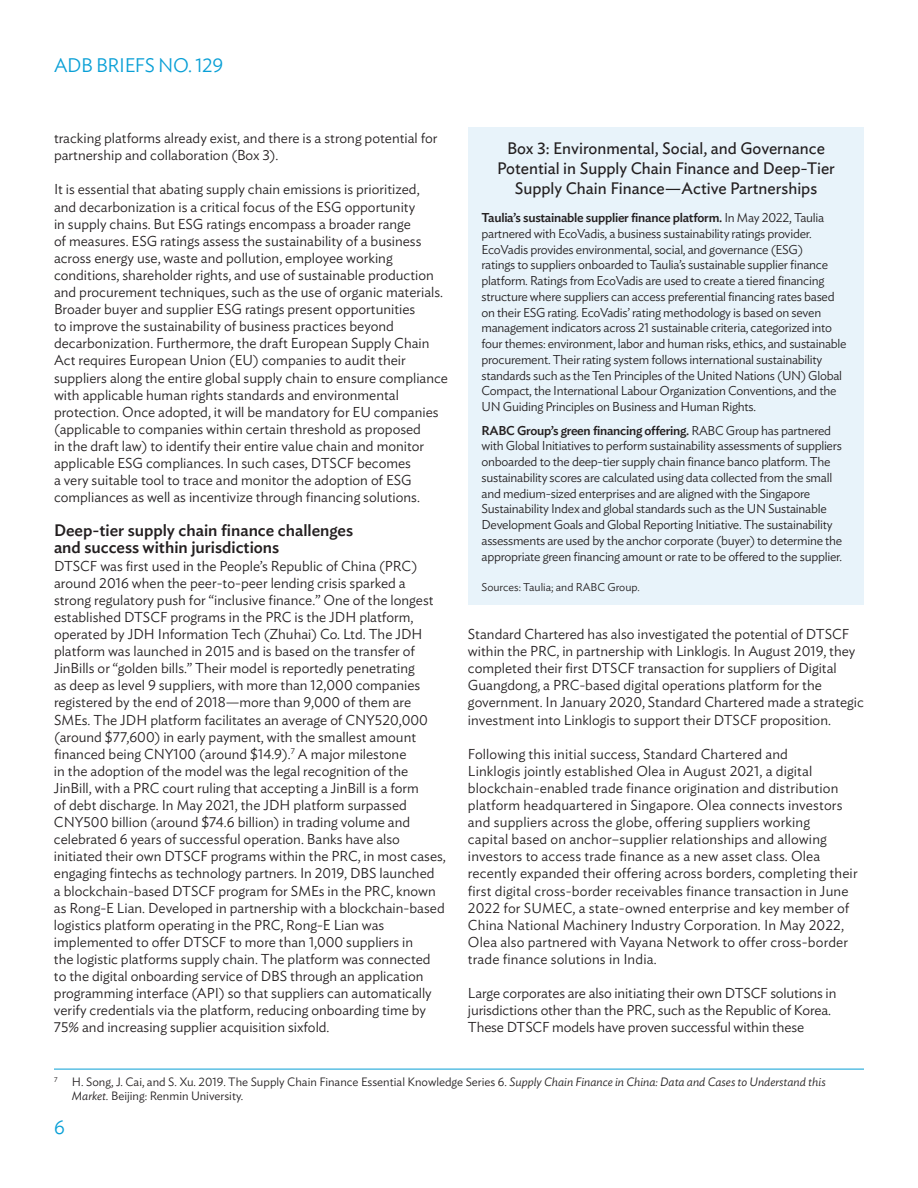
<style>
.page{position:relative;width:918px;height:1188px;background:#fff}
.page>*{position:absolute;margin:0;border:0;box-sizing:border-box;transform-origin:0 0}
.t1{font:300 19.5px "Ideal Sans";letter-spacing:-.02em;color:#089fd6}
.t2{font:16.5px/19.8px "Ideal Sans";color:#231f20;text-align:center}
.t3{font:500 16.5px/17.1px "Ideal Sans";color:#231f20}
.t4{font:300 14.25px/17.1px "Ideal Sans";color:#231f20}
.t5{font:300 12.75px/15.8px "Ideal Sans";letter-spacing:-.02em;color:#231f20}
.t6{font:300 12px/14.4px "Ideal Sans";color:#231f20}
.t7{font:300 11.25px "Ideal Sans";color:#231f20}
.s1{font-weight:500}
.s2{font-style:italic}
</style>
<div class="page">
<div style="left:468px;top:127px;width:396px;height:478px;background:#e8f3fa"></div>
<hr style="left:54px;top:1069px;width:810px;height:1px;background:#089fd6">
<h1 class="t1" style="left:54px;top:50px;width:171px">ADB BRIEFS NO. 129</h1>
<p class="t4" style="left:54px;top:128px;width:385px">tracking platforms already exist, and there is a strong potential for partnership and collaboration (Box 3).</p>
<p class="t4" style="left:54px;top:180px;width:396px">It is essential that abating supply chain emissions is prioritized,<br>and decarbonization is a critical focus of the ESG opportunity<br>in supply chains. But ESG ratings encompass a broader range<br>of measures. ESG ratings assess the sustainability of a business across energy use, waste and pollution, employee working conditions, shareholder rights, and use of sustainable production and procurement techniques, such as the use of organic materials.<br>Broader buyer and supplier ESG ratings present opportunities<br>to improve the sustainability of business practices beyond decarbonization. Furthermore, the draft European Supply Chain Act requires European Union (EU) companies to audit their suppliers along the entire global supply chain to ensure compliance with applicable human rights standards and environmental protection. Once adopted, it will be mandatory for EU companies (applicable to companies within certain threshold as proposed<br>in the draft law) to identify their entire value chain and monitor applicable ESG compliances. In such cases, DTSCF becomes<br>a very suitable tool to trace and monitor the adoption of ESG compliances as well as incentivize through financing solutions.</p>
<p class="t3" style="left:54px;top:521px;width:301px">Deep-tier supply chain finance challenges and success within jurisdictions</p>
<p class="t4" style="left:54px;top:556px;width:393px">DTSCF was first used in the People’s Republic of China (PRC) around 2016 when the peer-to-peer lending crisis sparked a strong regulatory push for “inclusive finance.” One of the longest established DTSCF programs in the PRC is the JDH platform, operated by JDH Information Tech (Zhuhai) Co. Ltd. The JDH platform was launched in 2015 and is based on the transfer of JinBills or “golden bills.” Their model is reportedly penetrating<br>as deep as level 9 suppliers, with more than 12,000 companies registered by the end of 2018—more than 9,000 of them are SMEs. The JDH platform facilitates an average of CNY520,000 (around $77,600) in early payment, with the smallest amount financed being CNY100 (around $14.9).<sup>7</sup> A major milestone<br>in the adoption of the model was the legal recognition of the JinBill, with a PRC court ruling that accepting a JinBill is a form<br>of debt discharge. In May 2021, the JDH platform surpassed CNY500 billion (around $74.6 billion) in trading volume and celebrated 6 years of successful operation. Banks have also initiated their own DTSCF programs within the PRC, in most cases, engaging fintechs as technology partners. In 2019, DBS launched<br>a blockchain-based DTSCF program for SMEs in the PRC, known as Rong-E Lian. Developed in partnership with a blockchain-based logistics platform operating in the PRC, Rong-E Lian was implemented to offer DTSCF to more than 1,000 suppliers in<br>the logistic platforms supply chain. The platform was connected to the digital onboarding service of DBS through an application programming interface (API) so that suppliers can automatically verify credentials via the platform, reducing onboarding time by 75% and increasing supplier acquisition sixfold.</p>
<p class="t2" style="left:497px;top:137px;width:339px">Box 3: Environmental, Social, and Governance<br>Potential in Supply Chain Finance and Deep-Tier<br>Supply Chain Finance—Active Partnerships</p>
<p class="t5" style="left:482px;top:209px;width:367px"><span class="s1">Taulia’s sustainable supplier finance platform.</span> In May 2022, Taulia partnered with EcoVadis, a business sustainability ratings provider.<br>EcoVadis provides environmental, social, and governance (ESG)<br>ratings to suppliers onboarded to Taulia’s sustainable supplier finance platform. Ratings from EcoVadis are used to create a tiered financing structure where suppliers can access preferential financing rates based on their ESG rating. EcoVadis’ rating methodology is based on seven management indicators across 21 sustainable criteria, categorized into four themes: environment, labor and human risks, ethics, and sustainable procurement. Their rating system follows international sustainability standards such as the Ten Principles of the United Nations (UN) Global Compact, the International Labour Organization Conventions, and the UN Guiding Principles on Business and Human Rights.</p>
<p class="t5" style="left:482px;top:421px;width:362px"><span class="s1">RABC Group’s green financing offering.</span> RABC Group has partnered with Global Initiatives to perform sustainability assessments of suppliers onboarded to the deep-tier supply chain finance banco platform. The sustainability scores are calculated using data collected from the small and medium-sized enterprises and are aligned with the Singapore Sustainability Index and global standards such as the UN Sustainable Development Goals and Global Reporting Initiative. The sustainability assessments are used by the anchor corporate (buyer) to determine the appropriate green financing amount or rate to be offered to the supplier.</p>
<p class="t7" style="left:482px;top:579px;width:160px">Sources: Taulia; and RABC Group.</p>
<p class="t4" style="left:468px;top:624px;width:398px">Standard Chartered has also investigated the potential of DTSCF within the PRC, in partnership with Linklogis. In August 2019, they completed their first DTSCF transaction for suppliers of Digital Guangdong, a PRC-based digital operations platform for the government. In January 2020, Standard Chartered made a strategic investment into Linklogis to support their DTSCF proposition.</p>
<p class="t4" style="left:468px;top:744px;width:391px">Following this initial success, Standard Chartered and<br>Linklogis jointly established Olea in August 2021, a digital blockchain-enabled trade finance origination and distribution platform headquartered in Singapore. Olea connects investors and suppliers across the globe, offering suppliers working<br>capital based on anchor–supplier relationships and allowing investors to access trade finance as a new asset class. Olea recently expanded their offering across borders, completing their first digital cross-border receivables finance transaction in June 2022 for SUMEC, a state-owned enterprise and key member of China National Machinery Industry Corporation. In May 2022, Olea also partnered with Vayana Network to offer cross-border trade finance solutions in India.</p>
<p class="t4" style="left:468px;top:983px;width:370px">Large corporates are also initiating their own DTSCF solutions in jurisdictions other than the PRC, such as the Republic of Korea.<br>These DTSCF models have proven successful within these</p>
<p class="t6" style="left:72px;top:1074px;width:755px;text-indent:-18px"><sup>7</sup> H. Song, J. Cai, and S. Xu. 2019. The Supply Chain Finance Essential Knowledge Series 6. <span class="s2">Supply Chain Finance in China: Data and Cases to Understand this<br>Market.</span> Beijing: Renmin University.</p>
<h1 class="t1" style="left:54px;top:1112px;width:12px">6</h1>
</div>
